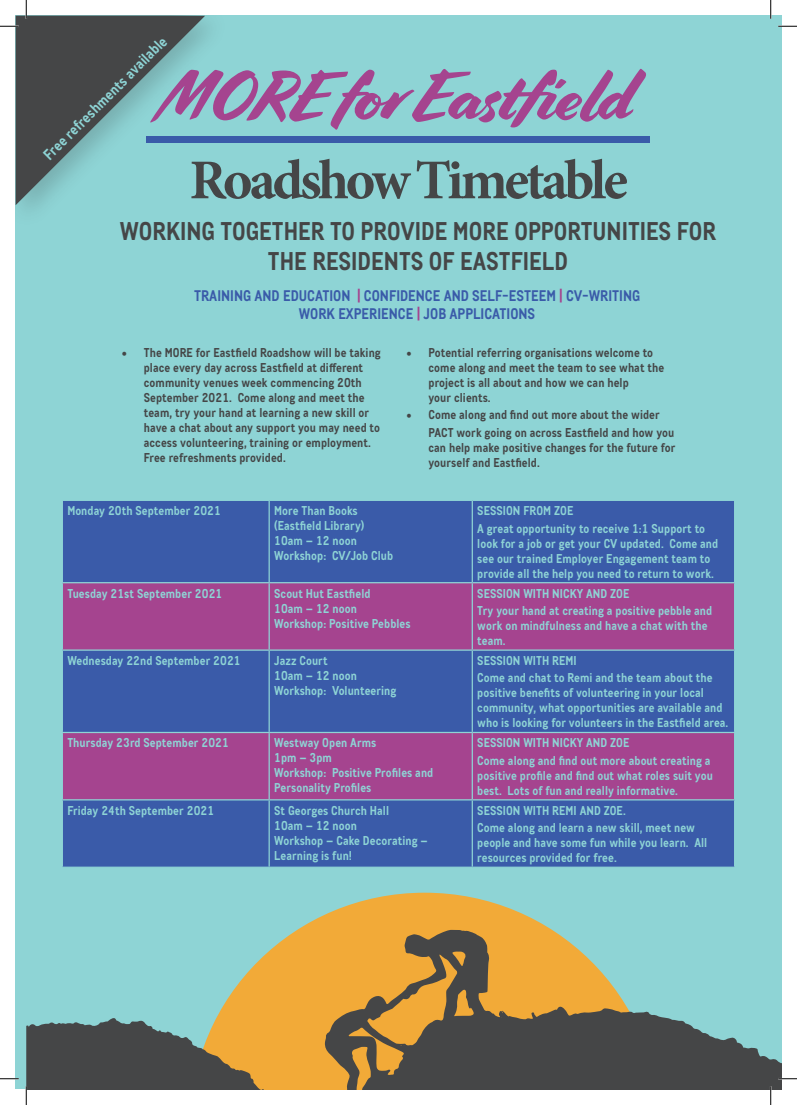
<style>
.page{position:relative;width:797px;height:1105px;background:#fff}
.page>*{position:absolute;margin:0;border:0;box-sizing:border-box;transform-origin:0 0}
.t1{font:700 56.25px "Minion Pro";letter-spacing:-.06em;color:#454647}
.t2{font:700 25px/30px "CA Cula";color:#454647;text-align:center}
.t3{font:700 15px/18px "CA Cula";color:#3a5ba9;text-align:center}
.t4{font:700 15px "CA Cula";color:#8ed4d5}
.t5{font:700 12.5px/15px "CA Cula";letter-spacing:.005em;color:#8ed4d5}
.t6{font:700 12.5px/15px "CA Cula";letter-spacing:.005em;color:#454647}
.s1{color:#8ed4d5}
.s2{color:#a5448f}
.s3{font-family:"Minion Pro";font-weight:400;font-size:15px}
</style>
<div class="page">
<div style="left:16px;top:16px;width:765px;height:1073px;background:#8ed4d5"></div>
<svg style="left:297px;top:893px;width:255px;height:37px;fill:#f2aa38"></svg>
<svg style="left:26px;top:930px;width:755px;height:159px"></svg>
<div style="left:147px;top:136px;width:503px;height:7px;background:#3a5ba9"></div>
<svg style="left:230px;top:69px;width:416px;height:61px"></svg>
<div style="left:63px;top:501px;width:671px;height:366px;background:#3a5ba9"></div>
<svg style="left:63px;top:583px;width:671px;height:216px;fill:#a5448f"></svg>
<hr style="left:268px;top:501px;width:2px;height:81px;background:#8ed4d5">
<hr style="left:471px;top:501px;width:2px;height:81px;background:#8ed4d5">
<hr style="left:268px;top:583px;width:2px;height:66px;background:#8ed4d5">
<hr style="left:471px;top:583px;width:2px;height:66px;background:#8ed4d5">
<hr style="left:268px;top:651px;width:2px;height:81px;background:#8ed4d5">
<hr style="left:471px;top:651px;width:2px;height:81px;background:#8ed4d5">
<hr style="left:268px;top:733px;width:2px;height:66px;background:#8ed4d5">
<hr style="left:471px;top:733px;width:2px;height:66px;background:#8ed4d5">
<hr style="left:268px;top:800px;width:2px;height:67px;background:#8ed4d5">
<hr style="left:471px;top:800px;width:2px;height:67px;background:#8ed4d5">
<hr style="left:62px;top:582px;width:207px;height:1px;background:#8ed4d5">
<hr style="left:269px;top:582px;width:203px;height:1px;background:#8ed4d5">
<hr style="left:472px;top:582px;width:263px;height:1px;background:#8ed4d5">
<hr style="left:62px;top:649px;width:207px;height:2px;background:#8ed4d5">
<hr style="left:269px;top:649px;width:203px;height:2px;background:#8ed4d5">
<hr style="left:472px;top:649px;width:263px;height:2px;background:#8ed4d5">
<hr style="left:62px;top:732px;width:207px;height:1px;background:#8ed4d5">
<hr style="left:269px;top:732px;width:203px;height:1px;background:#8ed4d5">
<hr style="left:472px;top:732px;width:263px;height:1px;background:#8ed4d5">
<hr style="left:62px;top:799px;width:207px;height:1px;background:#8ed4d5">
<hr style="left:269px;top:799px;width:203px;height:1px;background:#8ed4d5">
<hr style="left:472px;top:799px;width:263px;height:1px;background:#8ed4d5">
<div style="left:16px;top:16px;width:214px;height:214px;background:#231f20;opacity:.21"></div>
<svg style="left:16px;top:16px;width:189px;height:189px"></svg>
<svg style="left:0;top:25px;width:19px;height:2px"></svg>
<svg style="left:778px;top:25px;width:19px;height:2px"></svg>
<svg style="left:0;top:1078px;width:19px;height:1px"></svg>
<svg style="left:778px;top:1078px;width:19px;height:1px"></svg>
<svg style="left:25px;top:0;width:2px;height:19px"></svg>
<svg style="left:25px;top:1086px;width:2px;height:19px"></svg>
<svg style="left:770px;top:0;width:1px;height:19px"></svg>
<svg style="left:770px;top:1086px;width:1px;height:19px"></svg>
<p class="t4" style="left:37px;top:148px;width:169px;rotate:-45deg">Free refreshments available</p>
<p class="t1" style="left:189px;top:141px;width:440px">Roadshow Timetable</p>
<p class="t2" style="left:120px;top:213px;width:597px">WORKING TOGETHER TO PROVIDE MORE OPPORTUNITIES FOR<br>THE RESIDENTS OF EASTFIELD</p>
<p class="t3" style="left:194px;top:285px;width:447px">TRAINING AND EDUCATION <span class="s1">|</span> CONFIDENCE AND SELF-ESTEEM <span class="s2">|</span> CV-WRITING<br>WORK EXPERIENCE <span class="s2">|</span> JOB APPLICATIONS</p>
<p class="t6" style="left:144px;top:344px;width:238px;text-indent:-22px"><span class="s3">•</span> The MORE for Eastfield Roadshow will be taking place every day across Eastfield at different community venues week commencing 20th September 2021. Come along and meet the team, try your hand at learning a new skill or have a chat about any support you may need to access volunteering, training or employment.<br>Free refreshments provided.</p>
<p class="t6" style="left:428px;top:344px;width:237px;text-indent:-22px"><span class="s3">•</span> Potential referring organisations welcome to come along and meet the team to see what the project is all about and how we can help<br>your clients.</p>
<p class="t6" style="left:428px;top:405px;width:247px;line-height:17.5px;text-indent:-22px"><span class="s3">•</span> Come along and find out more about the wider<br>PACT work going on across Eastfield and how you</p>
<p class="t6" style="left:428px;top:439px;width:248px">can help make positive changes for the future for yourself and Eastfield.</p>
<p class="t5" style="left:67px;top:502px;width:155px">Monday 20th September 2021</p>
<p class="t5" style="left:274px;top:502px;width:85px">More Than Books</p>
<p class="t5" style="left:274px;top:517px;width:92px">(Eastfield Library)</p>
<p class="t5" style="left:274px;top:532px;width:84px">10am – 12 noon</p>
<p class="t5" style="left:274px;top:547px;width:120px">Workshop: CV/Job Club</p>
<p class="t5" style="left:67px;top:584px;width:156px">Tuesday 21st September 2021</p>
<p class="t5" style="left:274px;top:584px;width:98px">Scout Hut Eastfield</p>
<p class="t5" style="left:274px;top:599px;width:84px">10am – 12 noon</p>
<p class="t5" style="left:274px;top:614px;width:138px">Workshop: Positive Pebbles</p>
<p class="t5" style="left:67px;top:652px;width:175px">Wednesday 22nd September 2021</p>
<p class="t5" style="left:274px;top:652px;width:55px">Jazz Court</p>
<p class="t5" style="left:274px;top:667px;width:84px">10am – 12 noon</p>
<p class="t5" style="left:274px;top:682px;width:124px">Workshop: Volunteering</p>
<p class="t5" style="left:67px;top:734px;width:163px">Thursday 23rd September 2021</p>
<p class="t5" style="left:274px;top:734px;width:104px">Westway Open Arms</p>
<p class="t5" style="left:274px;top:749px;width:59px">1pm – 3pm</p>
<p class="t5" style="left:274px;top:764px;width:161px">Workshop: Positive Profiles and<br>Personality Profiles</p>
<p class="t5" style="left:67px;top:801px;width:148px">Friday 24th September 2021</p>
<p class="t5" style="left:274px;top:801px;width:116px">St Georges Church Hall</p>
<p class="t5" style="left:274px;top:816px;width:84px">10am – 12 noon</p>
<p class="t5" style="left:274px;top:831px;width:155px">Workshop – Cake Decorating –<br>Learning is fun!</p>
<p class="t5" style="left:477px;top:501px;width:229px;line-height:17.5px">SESSION FROM ZOE<br>A great opportunity to receive 1:1 Support to</p>
<p class="t5" style="left:477px;top:534px;width:242px">look for a job or get your CV updated. Come and see our trained Employer Engagement team to provide all the help you need to return to work.</p>
<p class="t5" style="left:477px;top:584px;width:154px">SESSION WITH NICKY AND ZOE</p>
<p class="t5" style="left:477px;top:602px;width:236px">Try your hand at creating a positive pebble and work on mindfulness and have a chat with the team.</p>
<p class="t5" style="left:477px;top:650px;width:237px;line-height:17.5px">SESSION WITH REMI<br>Come and chat to Remi and the team about the</p>
<p class="t5" style="left:477px;top:684px;width:252px">positive benefits of volunteering in your local community, what opportunities are available and who is looking for volunteers in the Eastfield area.</p>
<p class="t5" style="left:477px;top:734px;width:154px">SESSION WITH NICKY AND ZOE</p>
<p class="t5" style="left:477px;top:752px;width:237px">Come along and find out more about creating a positive profile and find out what roles suit you best. Lots of fun and really informative.</p>
<p class="t5" style="left:477px;top:801px;width:150px">SESSION WITH REMI AND ZOE.</p>
<p class="t5" style="left:477px;top:819px;width:231px">Come along and learn a new skill, meet new people and have some fun while you learn. All resources provided for free.</p>
</div>
